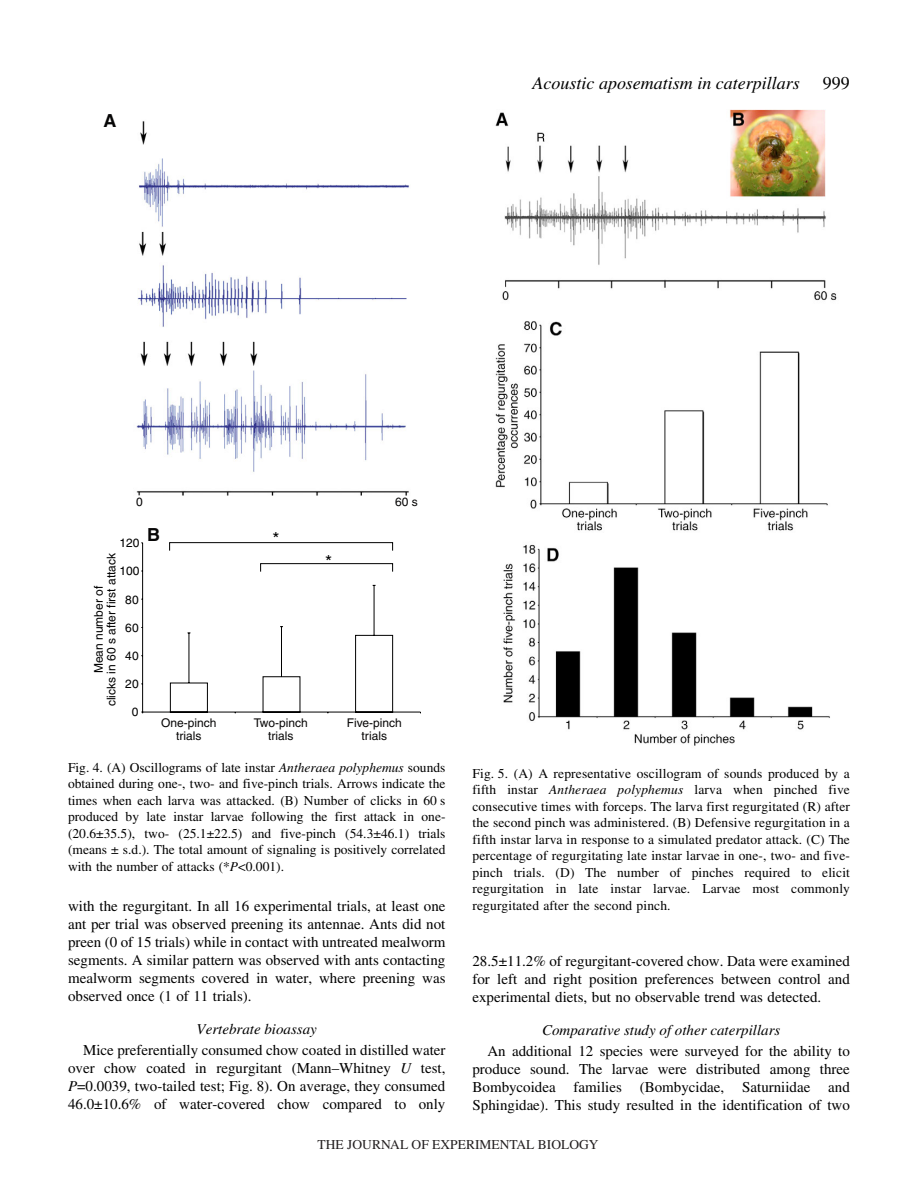
<style>
.page{position:relative;width:918px;height:1188px;background:#fff}
.page>*{position:absolute;margin:0;border:0;box-sizing:border-box;transform-origin:0 0}
.t1{font:italic 18px "Times";color:#000}
.t2{font:18px "Times";color:#000}
.t3{font:700 18px "Helvetica";color:#070606}
.t4{font:18px "Helvetica";color:#000}
.t5{font:15px/18px "Times";color:#000;text-align:justify}
.t6{font:italic 15px "Times";color:#000}
.t7{font:13.5px/16.5px "Times";letter-spacing:.005em;color:#000;text-align:justify}
.t8{font:13.5px "Times";color:#231f20}
.t9{font:12px/12.8px "Helvetica";color:#000;text-align:center}
.t10{font:12px/12.8px "Helvetica";color:#070606;text-align:center}
.s1{color:#fff}
.s2{font-style:italic}
</style>
<div class="page">
<svg style="left:141px;top:542px;width:280px;height:172px"></svg>
<div style="left:261px;top:564px;width:132px;height:8px;background:#fff"></div>
<div style="left:260px;top:563px;width:133px;height:9px;border:1px solid #000"></div>
<div style="left:170px;top:543px;width:223px;height:8px;background:#fff"></div>
<div style="left:169px;top:542px;width:224px;height:9px;border:1px solid #000"></div>
<img style="left:136px;top:121px;width:273px;height:375px">
<img style="left:495px;top:110px;width:342px;height:636px">
<h1 class="t3" style="left:103px;top:114px;width:14px">A</h1>
<h1 class="t1" style="left:533px;top:76px;width:269px">Acoustic aposematism in caterpillars</h1>
<h1 class="t2" style="left:823px;top:76px;width:28px">999</h1>
<p class="t10" style="left:136px;top:497px;width:8px">0</p>
<p class="t10" style="left:395px;top:497px;width:24px">60 s</p>
<p class="t9" style="left:119px;top:538px;width:22px">120</p>
<p class="t9" style="left:93px;top:706px;width:155px;rotate:-90deg">Mean number of<br>clicks in 60 s after first attack</p>
<p class="t9" style="left:119px;top:566px;width:22px">100</p>
<p class="t9" style="left:125px;top:594px;width:15px">80</p>
<p class="t9" style="left:125px;top:622px;width:15px">60</p>
<p class="t9" style="left:125px;top:651px;width:15px">40</p>
<p class="t9" style="left:125px;top:679px;width:15px">20</p>
<p class="t9" style="left:132px;top:707px;width:8px">0</p>
<h1 class="t3" style="left:147px;top:528px;width:14px">B</h1>
<p class="t10" style="left:161px;top:717px;width:57px">One-pinch trials</p>
<h1 class="t4" style="left:273px;top:532px;width:9px">*</h1>
<h1 class="t4" style="left:325px;top:555px;width:9px">*</h1>
<p class="t10" style="left:254px;top:717px;width:55px">Two-pinch trials</p>
<p class="t10" style="left:347px;top:717px;width:57px">Five-pinch trials</p>
<p class="t7" style="left:68px;top:760px;width:379px">Fig.<span class="s1">·</span>4. (A) Oscillograms of late instar <span class="s2">Antheraea polyphemus</span> sounds obtained during one-, two- and five-pinch trials. Arrows indicate the times when each larva was attacked. (B) Number of clicks in 60<span class="s1">·</span>s produced by late instar larvae following the first attack in one-(20.6±35.5), two- (25.1±22.5) and five-pinch (54.3±46.1) trials (means ± s.d.). The total amount of signaling is positively correlated with the number of attacks (*<span class="s2">P</span>&lt;0.001).</p>
<p class="t7" style="left:472px;top:766px;width:379px">Fig.<span class="s1">·</span>5. (A) A representative oscillogram of sounds produced by a fifth instar <span class="s2">Antheraea polyphemus</span> larva when pinched five consecutive times with forceps. The larva first regurgitated (R) after the second pinch was administered. (B) Defensive regurgitation in a fifth instar larva in response to a simulated predator attack. (C) The percentage of regurgitating late instar larvae in one-, two- and five&shy;pinch trials. (D) The number of pinches required to elicit regurgitation in late instar larvae. Larvae most commonly regurgitated after the second pinch.</p>
<p class="t5" style="left:68px;top:899px;width:379px">with the regurgitant. In all 16 experimental trials, at least one ant per trial was observed preening its antennae. Ants did not preen (0 of 15 trials) while in contact with untreated mealworm segments. A similar pattern was observed with ants contacting mealworm segments covered in water, where preening was observed once (1 of 11 trials).</p>
<p class="t6" style="left:197px;top:1024px;width:122px">Vertebrate bioassay</p>
<p class="t5" style="left:68px;top:1043px;width:379px;text-indent:15px">Mice preferentially consumed chow coated in distilled water over chow coated in regurgitant (Mann–Whitney <span class="s2">U</span> test, <span class="s2">P</span>=0.0039, two-tailed test; Fig.<span class="s1">·</span>8). On average, they consumed 46.0±10.6% of water-covered chow compared to only</p>
<p class="t5" style="left:472px;top:953px;width:379px">28.5±11.2% of regurgitant-covered chow. Data were examined for left and right position preferences between control and experimental diets, but no observable trend was detected.</p>
<p class="t6" style="left:542px;top:1024px;width:240px">Comparative study of other caterpillars</p>
<p class="t5" style="left:472px;top:1043px;width:379px;text-indent:15px">An additional 12 species were surveyed for the ability to produce sound. The larvae were distributed among three Bombycoidea families (Bombycidae, Saturniidae and Sphingidae). This study resulted in the identification of two</p>
<p class="t8" style="left:318px;top:1137px;width:282px">THE JOURNAL OF EXPERIMENTAL BIOLOGY</p>
</div>
